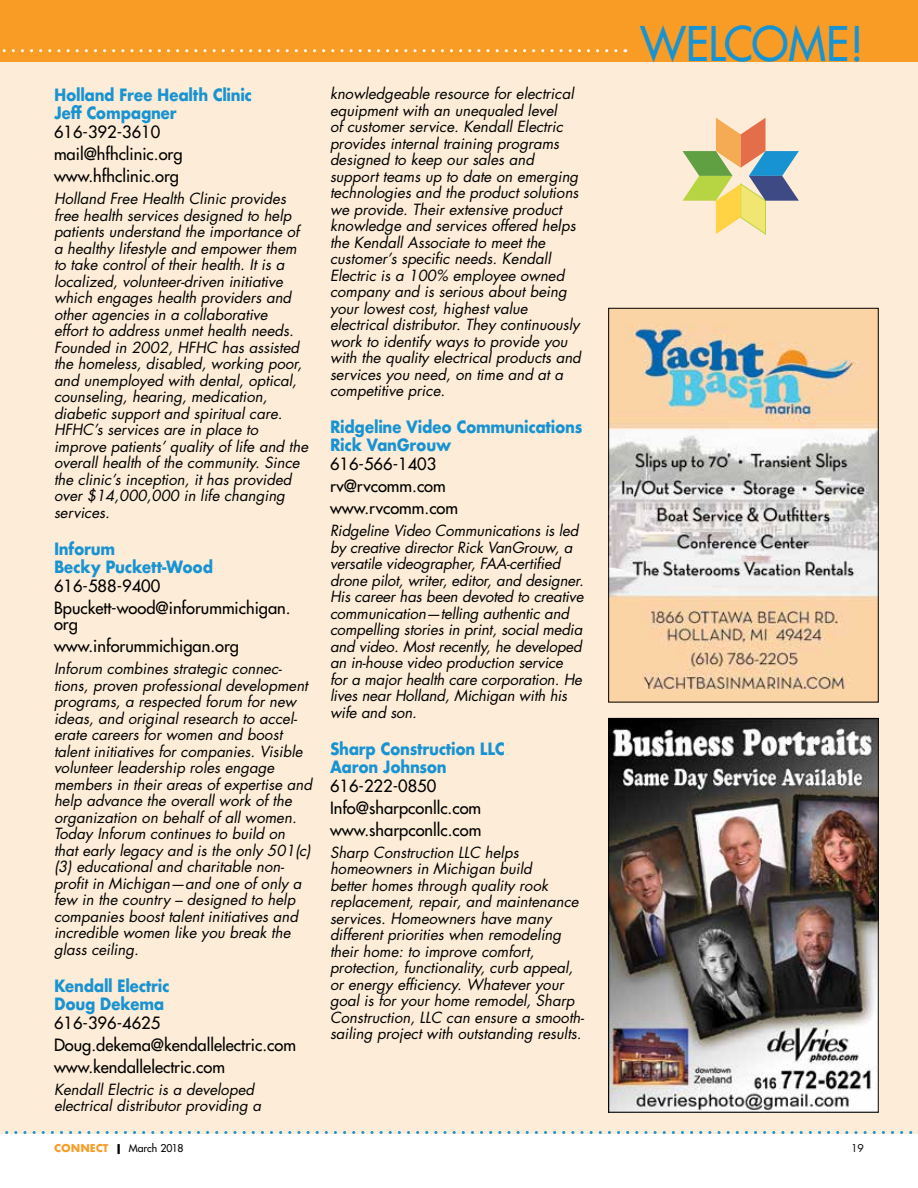
<style>
.page{position:relative;width:918px;height:1188px;background:#fff}
.page>*{position:absolute;margin:0;border:0;box-sizing:border-box;transform-origin:0 0}
.t1{font:46.5px "Futura";letter-spacing:-.005em;color:#1893d2;scale:.95 1}
.t2{font:16.5px/21.9px "Futura";color:#000}
.t3{font:700 16.5px/18px "Futura";letter-spacing:-.02em;color:#1893d2;scale:.9 1}
.t4{font:italic 15px/16.5px "Futura";color:#000}
.t5{font:10.5px "Futura";color:#000}
.t6{font:10.5px "Futura";color:#000}
.s1{font-weight:700;color:#f99c25}
.s2{font-weight:700}
</style>
<div class="page">
<div style="left:0;top:54px;width:918px;height:1080px;background:#fdecd7"></div>
<svg style="left:5px;top:1131px;width:908px;height:3px"></svg>
<div style="left:0;top:0;width:918px;height:62px;background:#f99c25"></div>
<svg style="left:2px;top:49px;width:614px;height:3px"></svg>
<img style="left:610px;top:310px;width:266px;height:390px">
<div style="left:608px;top:308px;width:270px;height:394px;border:1px solid #000"></div>
<img style="left:610px;top:720px;width:266px;height:390px">
<div style="left:608px;top:718px;width:270px;height:394px;border:1px solid #000"></div>
<svg style="left:683px;top:118px;width:116px;height:117px"></svg>
<p class="t3" style="left:54px;top:86px;width:221px">Holland Free Health Clinic<br>Jeff Compagner</p>
<p class="t2" style="left:54px;top:121px;width:130px">616-392-3610 mail@hfhclinic.org www.hfhclinic.org</p>
<p class="t4" style="left:54px;top:190px;width:256px">Holland Free Health Clinic provides free health services designed to help patients understand the importance of a healthy lifestyle and empower them to take control of their health. It is a localized, volunteer-driven initiative which engages health providers and other agencies in a collaborative<br>effort to address unmet health needs.<br>Founded in 2002, HFHC has assisted the homeless, disabled, working poor, and unemployed with dental, optical, counseling, hearing, medication, diabetic support and spiritual care.<br>HFHC’s services are in place to improve patients’ quality of life and the overall health of the community. Since the clinic’s inception, it has provided over $14,000,000 in life changing services.</p>
<p class="t3" style="left:54px;top:540px;width:178px">Inforum<br>Becky Puckett-Wood</p>
<p class="t2" style="left:54px;top:575px;width:238px">616-588-9400<br>Bpuckett-wood@inforummichigan.</p>
<p class="t2" style="left:54px;top:613px;width:187px">org www.inforummichigan.org</p>
<p class="t4" style="left:54px;top:661px;width:260px">Inforum combines strategic connec&shy;tions, proven professional development programs, a respected forum for new ideas, and original research to accel&shy;erate careers for women and boost talent initiatives for companies. Visible volunteer leadership roles engage members in their areas of expertise and help advance the overall work of the organization on behalf of all women.<br>Today Inforum continues to build on that early legacy and is the only 501(c) (3) educational and charitable non&shy;profit in Michigan—and one of only a few in the country – designed to help companies boost talent initiatives and incredible women like you break the glass ceiling.</p>
<p class="t3" style="left:54px;top:977px;width:130px">Kendall Electric<br>Doug Dekema</p>
<p class="t2" style="left:54px;top:1012px;width:244px">616-396-4625<br>Doug.dekema@kendallelectric.com www.kendallelectric.com</p>
<p class="t4" style="left:54px;top:1081px;width:209px">Kendall Electric is a developed electrical distributor providing a</p>
<p class="t4" style="left:330px;top:85px;width:252px">knowledgeable resource for electrical equipment with an unequaled level<br>of customer service. Kendall Electric provides internal training programs designed to keep our sales and support teams up to date on emerging technologies and the product solutions we provide. Their extensive product knowledge and services offered helps the Kendall Associate to meet the customer’s specific needs. Kendall Electric is a 100% employee owned company and is serious about being your lowest cost, highest value electrical distributor. They continuously work to identify ways to provide you with the quality electrical products and services you need, on time and at a competitive price.</p>
<p class="t3" style="left:330px;top:418px;width:282px">Ridgeline Video Communications<br>Rick VanGrouw</p>
<p class="t2" style="left:330px;top:454px;width:130px">616-566-1403 rv@rvcomm.com www.rvcomm.com</p>
<p class="t4" style="left:330px;top:523px;width:255px">Ridgeline Video Communications is led by creative director Rick VanGrouw, a versatile videographer, FAA-certified drone pilot, writer, editor, and designer.<br>His career has been devoted to creative communication—telling authentic and compelling stories in print, social media and video. Most recently, he developed an in-house video production service for a major health care corporation. He lives near Holland, Michigan with his wife and son.</p>
<p class="t3" style="left:330px;top:740px;width:196px">Sharp Construction LLC<br>Aaron Johnson</p>
<p class="t2" style="left:330px;top:775px;width:153px">616-222-0850<br>Info@sharpconllc.com www.sharpconllc.com</p>
<p class="t4" style="left:330px;top:844px;width:256px">Sharp Construction LLC helps homeowners in Michigan build<br>better homes through quality rook replacement, repair, and maintenance services. Homeowners have many different priorities when remodeling their home: to improve comfort, protection, functionality, curb appeal, or energy efficiency. Whatever your goal is for your home remodel, Sharp Construction, LLC can ensure a smooth&shy;sailing project with outstanding results.</p>
<h1 class="t1" style="left:641px;top:15px;width:237px">WELCOME!</h1>
<p class="t5" style="left:54px;top:1142px;width:131px"><span class="s1">CONNECT</span> <span class="s2">|</span> March 2018</p>
<p class="t6" style="left:851px;top:1142px;width:14px">19</p>
</div>
